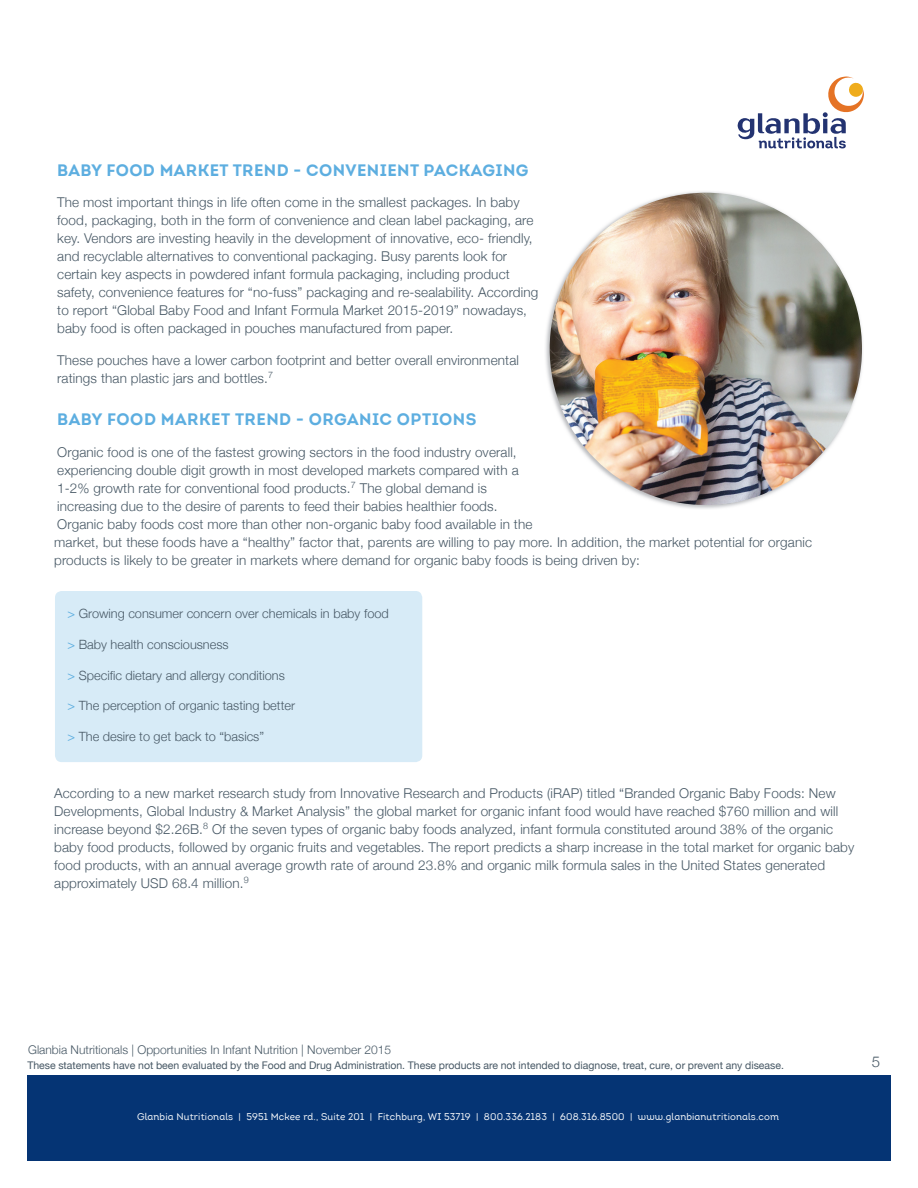
<style>
.page{position:relative;width:918px;height:1188px;background:#fff}
.page>*{position:absolute;margin:0;border:0;box-sizing:border-box;transform-origin:0 0}
.Body_Copy{font:16.5px "Intro Bold Caps";letter-spacing:.025em;color:#5daee0}
.t1{font:300 15px "Helvetica Neue";color:#475865}
.Body_Copy-2{font:300 13.5px/18px "Helvetica Neue";letter-spacing:.01em;color:#475865}
.t2{font:300 12.75px "Helvetica Neue";color:#475865}
.t3{font:300 12px "Helvetica Neue";color:#475865}
.t4{font:10.5px "Helvetica Neue";color:#475865}
.t5{font:9.75px "Intro Book Alt";letter-spacing:.015em;color:#fff}
.s1{font-weight:400;color:#5daee0}
</style>
<div class="page">
<div style="left:55px;top:591px;width:367px;height:171px;background:#d7ebf7;border-radius:7px"></div>
<div style="left:27px;top:1075px;width:864px;height:86px;background:#053474"></div>
<svg style="left:738px;top:77px;width:126px;height:71px"></svg>
<img style="left:545px;top:191px;width:318px;height:318px">
<img style="left:550px;top:193px;width:312px;height:312px;border-radius:156px">
<p class="Body_Copy" style="left:57px;top:159px;width:473px">BABY FOOD MARKET TREND - CONVENIENT PACKAGING</p>
<p class="Body_Copy-2" style="left:57px;top:192px;width:483px">The most important things in life often come in the smallest packages. In baby food, packaging, both in the form of convenience and clean label packaging, are key. Vendors are investing heavily in the development of innovative, eco- friendly, and recyclable alternatives to conventional packaging. Busy parents look for certain key aspects in powdered infant formula packaging, including product safety, convenience features for “no-fuss” packaging and re-sealability. According to report “Global Baby Food and Infant Formula Market 2015-2019” nowadays, baby food is often packaged in pouches manufactured from paper.</p>
<p class="Body_Copy-2" style="left:57px;top:350px;width:463px">These pouches have a lower carbon footprint and better overall environmental ratings than plastic jars and bottles.<sup>7</sup></p>
<p class="Body_Copy" style="left:57px;top:409px;width:421px">BABY FOOD MARKET TREND - ORGANIC OPTIONS</p>
<p class="Body_Copy-2" style="left:57px;top:442px;width:477px">Organic food is one of the fastest growing sectors in the food industry overall, experiencing double digit growth in most developed markets compared with a 1-2% growth rate for conventional food products.<sup>7</sup> The global demand is increasing due to the desire of parents to feed their babies healthier foods.<br>Organic baby foods cost more than other non-organic baby food available in the</p>
<p class="Body_Copy-2" style="left:54px;top:532px;width:759px">market, but these foods have a “healthy” factor that, parents are willing to pay more. In addition, the market potential for organic products is likely to be greater in markets where demand for organic baby foods is being driven by:</p>
<p class="t2" style="left:68px;top:604px;width:323px"><span class="s1">&gt;</span> Growing consumer concern over chemicals in baby food</p>
<p class="t2" style="left:68px;top:634px;width:163px"><span class="s1">&gt;</span> Baby health consciousness</p>
<p class="t2" style="left:68px;top:665px;width:219px"><span class="s1">&gt;</span> Specific dietary and allergy conditions</p>
<p class="t2" style="left:68px;top:695px;width:229px"><span class="s1">&gt;</span> The perception of organic tasting better</p>
<p class="t2" style="left:68px;top:726px;width:198px"><span class="s1">&gt;</span> The desire to get back to “basics”</p>
<p class="Body_Copy-2" style="left:54px;top:783px;width:802px">According to a new market research study from Innovative Research and Products (iRAP) titled “Branded Organic Baby Foods: New Developments, Global Industry &amp; Market Analysis” the global market for organic infant food would have reached $760 million and will increase beyond $2.26B.<sup>8</sup> Of the seven types of organic baby foods analyzed, infant formula constituted around 38% of the organic baby food products, followed by organic fruits and vegetables. The report predicts a sharp increase in the total market for organic baby food products, with an annual average growth rate of around 23.8% and organic milk formula sales in the United States generated approximately USD 68.4 million.<sup>9</sup></p>
<p class="t3" style="left:28px;top:1040px;width:364px">Glanbia Nutritionals | Opportunities In Infant Nutrition | November 2015</p>
<p class="t4" style="left:27px;top:1057px;width:758px">These statements have not been evaluated by the Food and Drug Administration. These products are not intended to diagnose, treat, cure, or prevent any disease.</p>
<p class="t5" style="left:137px;top:1111px;width:644px">Glanbia Nutritionals | 5951 Mckee rd., Suite 201 | Fitchburg, WI 53719 | 800.336.2183 | 608.316.8500 | www.glanbianutritionals.com</p>
<p class="t1" style="left:872px;top:1049px;width:10px">5</p>
</div>
